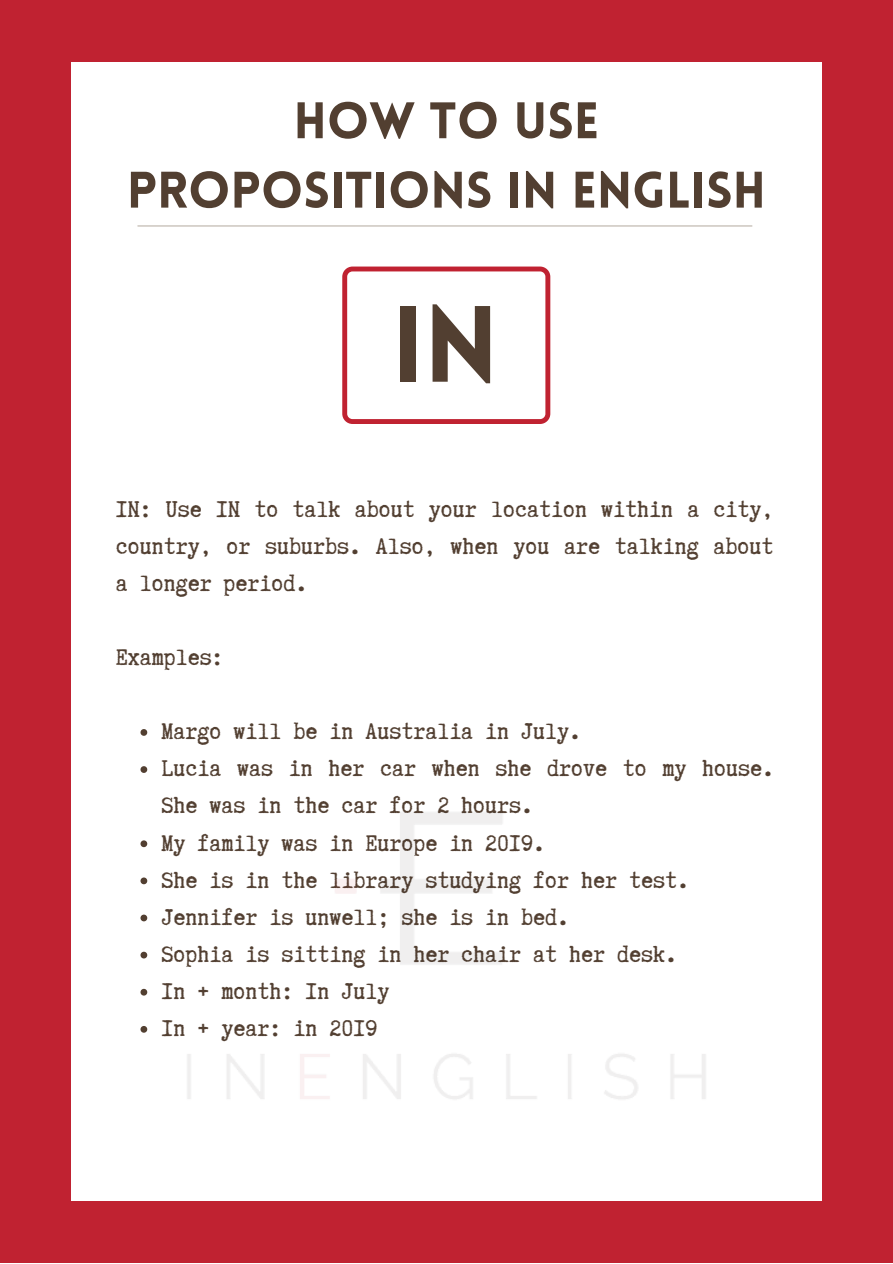
<style>
.page{position:relative;width:893px;height:1264px;background:#fff}
.page>*{position:absolute;margin:0;border:0;box-sizing:border-box;transform-origin:0 0}
.t1{font:900 105.9px "Lovelo";color:#523f31}
.t2{font:900 50.25px/69.3px "Lovelo";color:#523f31;text-align:center}
.t3{font:27px/37px "Truetypewriter Polygl OTT";color:#523f31}
</style>
<div class="page">
<div style="left:0;top:0;width:892px;height:1262px;background:#c02231"></div>
<div style="left:71px;top:62px;width:750px;height:1138px;background:#fff"></div>
<hr style="left:138px;top:225px;width:613px;height:1px;background:#bbb3a9">
<svg style="left:140px;top:729px;width:7px;height:6px"></svg>
<svg style="left:140px;top:766px;width:7px;height:7px"></svg>
<svg style="left:342px;top:266px;width:208px;height:158px"></svg>
<img style="left:140px;top:812px;width:566px;height:287px">
<h2 class="t2" style="left:127px;top:91px;width:640px">HOW TO USE<br>PROPOSITIONS IN ENGLISH</h2>
<h1 class="t1" style="left:392px;top:302px;width:108px">IN</h1>
<p class="t3" style="left:116px;top:490px;width:659px;text-align:justify">IN: Use IN to talk about your location within a city, country, or suburbs. Also, when you are talking about a longer period.</p>
<p class="t3" style="left:116px;top:638px;width:109px">Examples:</p>
<p class="t3" style="left:162px;top:712px;width:614px">Margo will be in Australia in July.<br>Lucia was in her car when she drove to my house.<br>She was in the car for 2 hours.<br>My family was in Europe in 2019.<br>She is in the library studying for her test.<br>Jennifer is unwell; she is in bed.<br>Sophia is sitting in her chair at her desk.<br>In + month: In July<br>In + year: in 2019</p>
</div>
